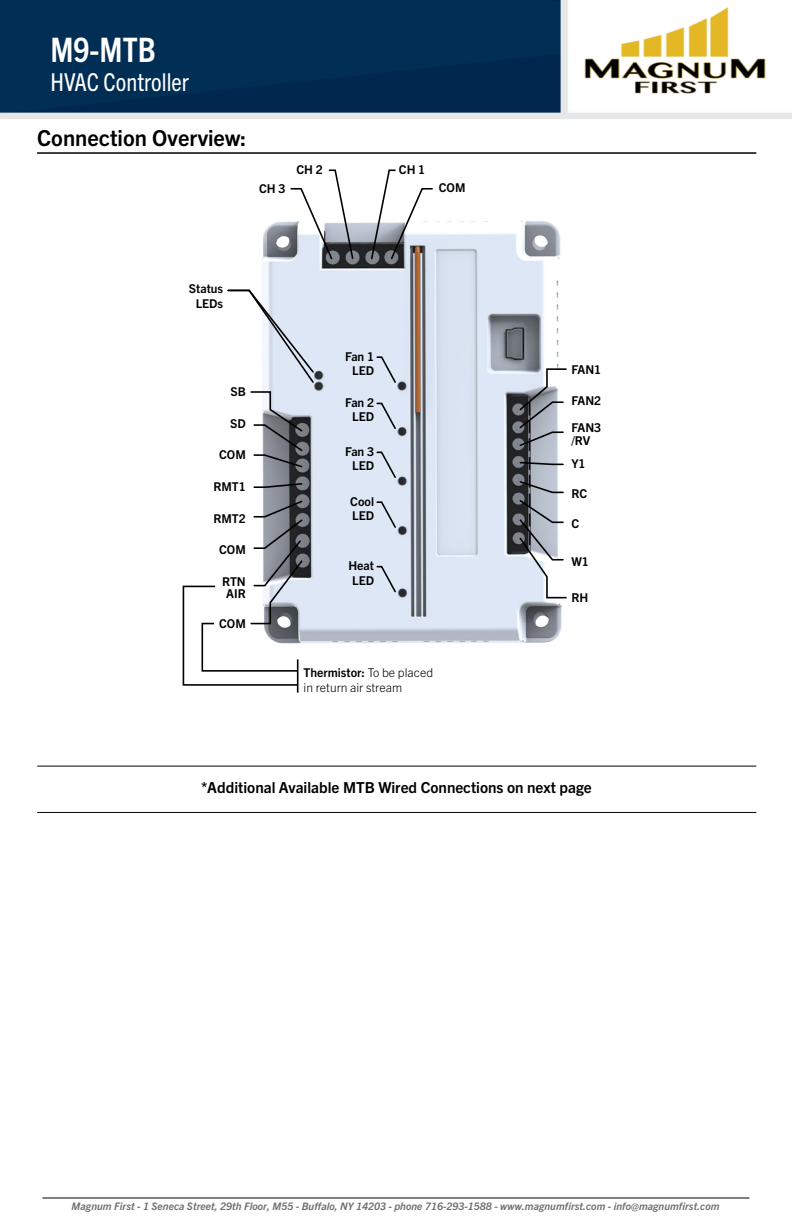
<style>
.page{position:relative;width:792px;height:1224px;background:#fff}
.page>*{position:absolute;margin:0;border:0;box-sizing:border-box;transform-origin:0 0}
.t1{font:700 condensed 33.8px "Trade Gothic Next LT Pro";color:#fff}
.t2{font:condensed 24.8px "Trade Gothic Next LT Pro";color:#fff}
.t3{font:700 22px "Trade Gothic Next LT Pro";color:#000}
.t4{font:700 15.2px "Trade Gothic Next LT Pro";color:#000}
.t5{font:700 12.2px/14.6px "Trade Gothic Next LT Pro";color:#000;text-align:center}
.t6{font:300 12.2px/14.6px "Trade Gothic Next LT Pro";color:#000}
.t7{font:italic 700 10.4px "Trade Gothic Next LT Pro";letter-spacing:.005em;color:#6d6e71}
.s1{font-weight:700}
</style>
<div class="page">
<div style="left:0;top:0;width:568px;height:113px;background:#002e54"></div>
<div style="left:561px;top:0;width:6px;height:116px;background:#e6e7e8"></div>
<div style="left:0;top:113px;width:792px;height:6px;background:#e6e7e8"></div>
<hr style="left:42px;top:1198px;width:707px;height:1px;background:#000">
<hr style="left:37px;top:152px;width:719px;height:2px;background:#000">
<img style="left:262px;top:220px;width:300px;height:423px">
<svg style="left:253px;top:482px;width:50px;height:7px"></svg>
<svg style="left:519px;top:461px;width:45px;height:5px"></svg>
<svg style="left:518px;top:480px;width:49px;height:119px"></svg>
<svg style="left:250px;top:390px;width:54px;height:79px"></svg>
<svg style="left:518px;top:368px;width:49px;height:79px"></svg>
<svg style="left:370px;top:169px;width:64px;height:92px"></svg>
<svg style="left:290px;top:169px;width:65px;height:92px"></svg>
<svg style="left:182px;top:499px;width:122px;height:188px"></svg>
<hr style="left:297px;top:659px;width:1px;height:34px;background:#000">
<svg style="left:227px;top:289px;width:88px;height:95px"></svg>
<svg style="left:376px;top:356px;width:21px;height:28px"></svg>
<svg style="left:376px;top:402px;width:21px;height:29px"></svg>
<svg style="left:376px;top:451px;width:21px;height:28px"></svg>
<svg style="left:376px;top:501px;width:21px;height:28px"></svg>
<svg style="left:376px;top:565px;width:21px;height:29px"></svg>
<hr style="left:37px;top:766px;width:719px;height:1px;background:#000">
<hr style="left:37px;top:812px;width:719px;height:1px;background:#000">
<img style="left:567px;top:0;width:199px;height:112px">
<h1 class="t1" style="left:50px;top:27px;width:107px">M9-MTB</h1>
<h2 class="t2" style="left:50px;top:65px;width:140px">HVAC Controller</h2>
<h3 class="t3" style="left:37px;top:122px;width:211px">Connection Overview:</h3>
<p class="t5" style="left:259px;top:181px;width:28px">CH 3</p>
<p class="t5" style="left:296px;top:161px;width:28px">CH 2</p>
<p class="t5" style="left:399px;top:161px;width:28px">CH 1</p>
<p class="t5" style="left:439px;top:180px;width:28px">COM</p>
<p class="t5" style="left:189px;top:280px;width:36px">Status<br>LEDs</p>
<p class="t5" style="left:230px;top:384px;width:17px">SB</p>
<p class="t5" style="left:230px;top:415px;width:17px">SD</p>
<p class="t5" style="left:219px;top:447px;width:28px">COM</p>
<p class="t5" style="left:213px;top:478px;width:34px">RMT1</p>
<p class="t5" style="left:213px;top:510px;width:34px">RMT2</p>
<p class="t5" style="left:219px;top:542px;width:28px">COM</p>
<p class="t5" style="left:222px;top:574px;width:25px;line-height:12.2px">RTN<br>AIR</p>
<p class="t5" style="left:219px;top:615px;width:28px">COM</p>
<p class="t5" style="left:345px;top:348px;width:30px">Fan 1<br>LED</p>
<p class="t5" style="left:345px;top:394px;width:30px">Fan 2<br>LED</p>
<p class="t5" style="left:345px;top:443px;width:30px">Fan 3<br>LED</p>
<p class="t5" style="left:350px;top:493px;width:25px;text-align:left">Cool<br>LED</p>
<p class="t5" style="left:348px;top:557px;width:27px">Heat<br>LED</p>
<p class="t6" style="left:304px;top:665px;width:131px"><span class="s1">Thermistor:</span> To be placed in return air stream</p>
<p class="t5" style="left:571px;top:361px;width:31px">FAN1</p>
<p class="t5" style="left:571px;top:393px;width:31px">FAN2</p>
<p class="t5" style="left:571px;top:421px;width:31px;line-height:12.2px;text-align:left">FAN3 /RV</p>
<p class="t5" style="left:571px;top:456px;width:16px">Y1</p>
<p class="t5" style="left:571px;top:486px;width:17px">RC</p>
<p class="t5" style="left:571px;top:516px;width:9px">C</p>
<p class="t5" style="left:571px;top:553px;width:19px">W1</p>
<p class="t5" style="left:571px;top:589px;width:18px">RH</p>
<h3 class="t4" style="left:201px;top:777px;width:392px">*Additional Available MTB Wired Connections on next page</h3>
<p class="t7" style="left:72px;top:1199px;width:649px">Magnum First - 1 Seneca Street, 29th Floor, M55 - Buffalo, NY 14203 - phone 716-293-1588 - www.magnumfirst.com - info@magnumfirst.com</p>
</div>
